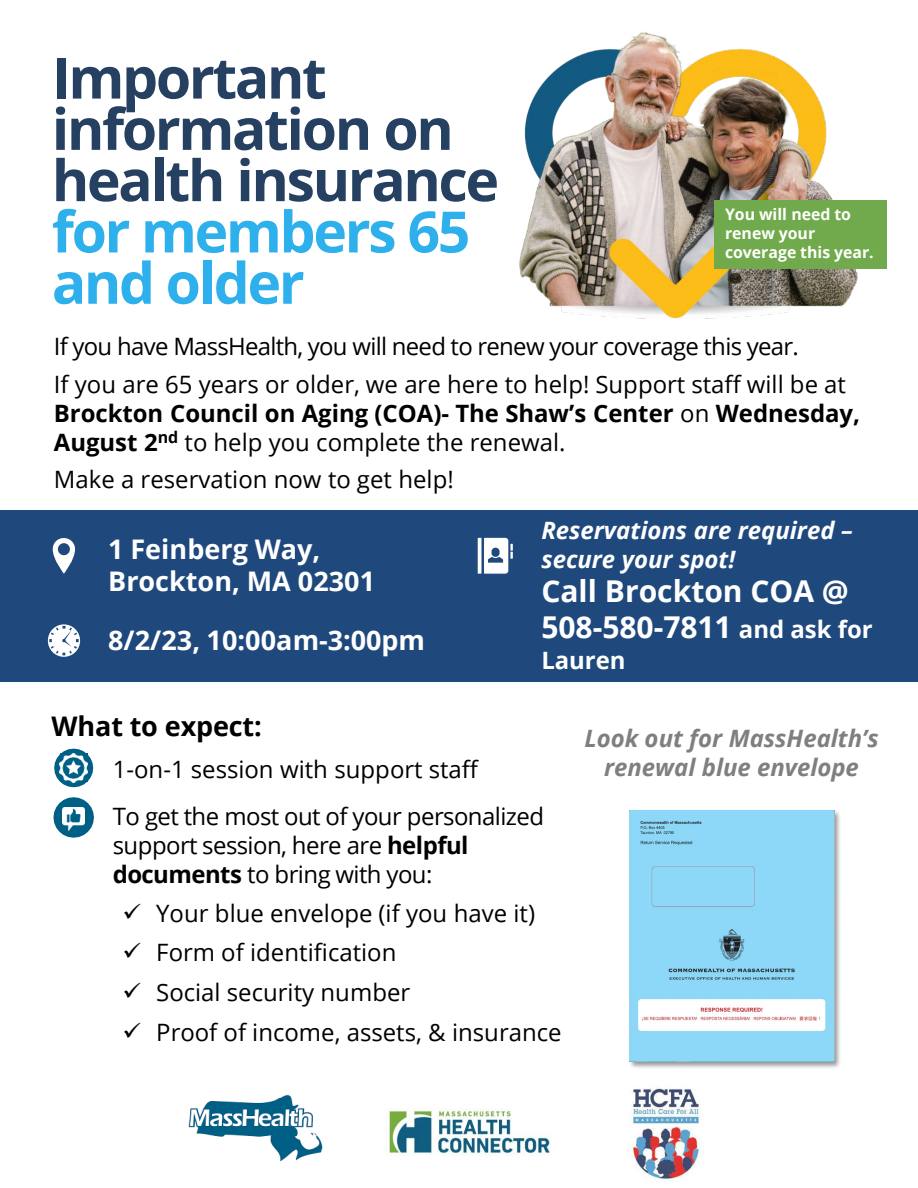
<style>
.page{position:relative;width:918px;height:1188px;background:#fff}
.page>*{position:absolute;margin:0;border:0;box-sizing:border-box;transform-origin:0 0}
.t1{font:700 57px/51.3px "Open Sans";letter-spacing:-.04em;color:#254061}
.t2{font:700 30px "Open Sans";color:#fff}
.t3{font:700 27px/32.4px "Open Sans";color:#fff}
.t4{font:700 27px "Open Sans";letter-spacing:-.005em;color:#000}
.t5{font:24px/28.8px "Open Sans";color:#000}
.t6{font:24px/28.8px "Open Sans";letter-spacing:-.02em;color:#000}
.t7{font:24px "Open Sans";letter-spacing:-.03em;color:#000}
.t8{font:italic 700 24px "Open Sans";color:#7f7f7f}
.t9{font:italic 700 24px/28.8px "Open Sans";color:#fff}
.t10{font:700 24px "Open Sans";letter-spacing:-.005em;color:#fff}
.t11{font:700 15.9px/18.9px "Open Sans";color:#fff}
.s1{color:#2db0eb}
.s2{font-weight:700}
.s3{font-size:24px}
</style>
<div class="page">
<div style="left:0;top:510px;width:918px;height:172px;background:#1f497d"></div>
<svg style="left:478px;top:538px;width:35px;height:36px"></svg>
<img style="left:630px;top:810px;width:210px;height:258px">
<img style="left:629px;top:810px;width:205px;height:252px">
<svg style="left:54px;top:749px;width:39px;height:38px"></svg>
<img style="left:60px;top:754px;width:27px;height:28px">
<svg style="left:53px;top:797px;width:41px;height:41px"></svg>
<img style="left:62px;top:808px;width:23px;height:22px">
<img style="left:519px;top:32px;width:368px;height:287px">
<div style="left:714px;top:200px;width:172px;height:68px;background:#71aa4c"></div>
<svg style="left:53px;top:538px;width:22px;height:36px"></svg>
<svg style="left:48px;top:624px;width:32px;height:33px"></svg>
<img style="left:629px;top:1088px;width:73px;height:92px">
<img style="left:188px;top:1094px;width:135px;height:68px">
<img style="left:389px;top:1109px;width:161px;height:46px">
<h2 class="t1" style="left:52px;top:51px;width:449px">Important information on health insurance <span class="s1">for members 65 and older</span></h2>
<p class="t7" style="left:54px;top:330px;width:746px">If you have MassHealth, you will need to renew your coverage this year.</p>
<p class="t5" style="left:54px;top:369px;width:808px">If you are 65 years or older, we are here to help! Support staff will be at<br><span class="s2">Brockton Council on Aging (COA)- The Shaw’s Center</span> on <span class="s2">Wednesday,<br>August 2</span><sup>nd</sup> to help you complete the renewal.</p>
<p class="t5" style="left:54px;top:465px;width:402px">Make a reservation now to get help!</p>
<p class="t11" style="left:725px;top:205px;width:150px">You will need to renew your coverage this year.</p>
<p class="t3" style="left:108px;top:532px;width:269px">1 Feinberg Way,<br>Brockton, MA 02301</p>
<p class="t3" style="left:108px;top:623px;width:318px">8/2/23, 10:00am-3:00pm</p>
<p class="t4" style="left:52px;top:707px;width:212px">What to expect:</p>
<p class="t9" style="left:541px;top:515px;width:313px">Reservations are required – secure your spot!</p>
<p class="t2" style="left:541px;top:570px;width:309px">Call Brockton COA @</p>
<p class="t2" style="left:541px;top:606px;width:333px">508-580-7811 <span class="s3">and ask for</span></p>
<p class="t10" style="left:541px;top:643px;width:86px">Lauren</p>
<p class="t8" style="left:584px;top:721px;width:296px">Look out for MassHealth’s</p>
<p class="t5" style="left:113px;top:754px;width:367px">1-on-1 session with support staff</p>
<p class="t8" style="left:604px;top:750px;width:256px">renewal blue envelope</p>
<p class="t6" style="left:113px;top:801px;width:433px">To get the most out of your personalized support session, here are <span class="s2">helpful documents</span> to bring with you:</p>
<p class="t5" style="left:122px;top:898px;width:414px">✓ Your blue envelope (if you have it)</p>
<p class="t5" style="left:122px;top:938px;width:275px">✓ Form of identification</p>
<p class="t5" style="left:122px;top:977px;width:289px">✓ Social security number</p>
<p class="t5" style="left:122px;top:1017px;width:441px">✓ Proof of income, assets, &amp; insurance</p>
</div>
